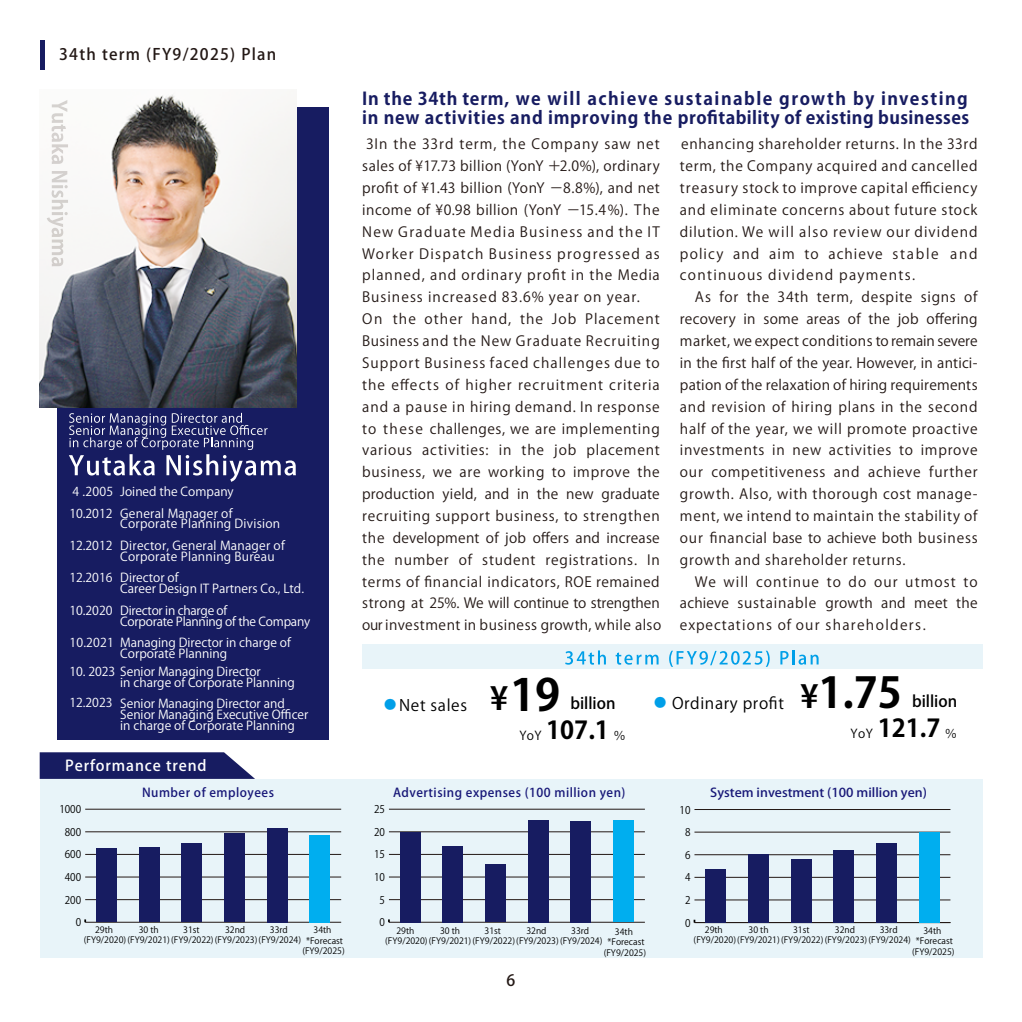
<style>
.page{position:relative;width:1022px;height:1022px;background:#fff}
.page>*{position:absolute;margin:0;border:0;box-sizing:border-box;transform-origin:0 0}
.t1{font:700 24.5px "Koz Go Pro";color:#000}
.t2{font:700 17.5px/19.8px "Koz Go Pro";letter-spacing:.045em;color:#171c61}
.t3{font:15.75px "Koz Go Pr 6 N";letter-spacing:.04em;color:#000}
.t4{font:500 15.75px "Koz Go Pro";letter-spacing:.08em;color:#231815}
.t5{font:500 15.75px "Koz Go Pro";color:#000}
.t6{font:500 14.88px "Koz Go Pro";letter-spacing:.06em;color:#fff}
.t7{font:14px/21.9px "Koz Go Pro";letter-spacing:.055em;color:#231815}
.t8{font:12.25px/21.3px "Koz Go Pro";color:#fff}
.t9{font:12.25px/21.3px "Koz Go Pro";letter-spacing:.02em;color:#fff}
.t10{font:12.25px/21.3px "Koz Go Pro";letter-spacing:-.02em;color:#fff}
.t11{font:500 12.25px "Koz Go Pro";letter-spacing:.04em;color:#181878}
.t12{font:500 12.25px "Koz Go Pro";color:#181878;scale:1.07 1}
.t13{font:10.67px "Koz Go Pr 6 N";color:#000;scale:.94 1}
.t14{font:8.75px/10.5px "Koz Go Pro";color:#000}
.s1{font-size:12.25px;color:#009fe8}
.s2{font-family:"Koz Go Pro";font-weight:700;font-size:31.5px}
.s3{font-family:"Koz Go Pro";font-weight:700;font-size:43.75px}
.s4{font-family:"Koz Go Pr 6 N";font-weight:400;font-size:12.25px}
.s5{font-family:"Koz Go Pro";font-weight:700;font-size:42px}
</style>
<div class="page">
<div style="left:57px;top:107px;width:271px;height:633px;background:#171c61"></div>
<svg style="left:69px;top:413px;width:227px;height:69px"></svg>
<img style="left:40px;top:94px;width:256px;height:314px">
<svg style="left:52px;top:100px;width:16px;height:64px"></svg>
<svg style="left:47px;top:171px;width:21px;height:95px"></svg>
<div style="left:40px;top:779px;width:942px;height:178px;background:#e8f4f9"></div>
<svg style="left:40px;top:752px;width:215px;height:27px;background:#2a2f6e"></svg>
<div style="left:40px;top:40px;width:5px;height:29px;background:#171c61"></div>
<hr style="left:389px;top:922px;width:256px;height:1px;background:#231815">
<div style="left:400px;top:832px;width:20px;height:90px;background:#171c61"></div>
<div style="left:443px;top:846px;width:20px;height:76px;background:#171c61"></div>
<div style="left:485px;top:864px;width:21px;height:58px;background:#171c61"></div>
<div style="left:528px;top:820px;width:20px;height:102px;background:#171c61"></div>
<div style="left:571px;top:821px;width:20px;height:101px;background:#171c61"></div>
<div style="left:613px;top:820px;width:21px;height:102px;background:#00aeef"></div>
<hr style="left:85px;top:922px;width:256px;height:1px;background:#231815">
<div style="left:96px;top:849px;width:21px;height:73px;background:#171c61"></div>
<div style="left:139px;top:847px;width:20px;height:75px;background:#171c61"></div>
<div style="left:182px;top:844px;width:20px;height:78px;background:#171c61"></div>
<div style="left:224px;top:833px;width:21px;height:89px;background:#171c61"></div>
<div style="left:267px;top:828px;width:20px;height:94px;background:#171c61"></div>
<div style="left:310px;top:835px;width:20px;height:87px;background:#00aeef"></div>
<hr style="left:694px;top:922px;width:256px;height:1px;background:#231815">
<div style="left:705px;top:869px;width:21px;height:53px;background:#171c61"></div>
<div style="left:748px;top:854px;width:21px;height:68px;background:#171c61"></div>
<div style="left:791px;top:859px;width:20px;height:63px;background:#171c61"></div>
<div style="left:833px;top:850px;width:21px;height:72px;background:#171c61"></div>
<div style="left:876px;top:843px;width:21px;height:79px;background:#171c61"></div>
<div style="left:919px;top:832px;width:20px;height:90px;background:#00aeef"></div>
<div style="left:362px;top:645px;width:620px;height:24px;background:#e8f4f9"></div>
<svg style="left:565px;top:650px;width:41px;height:15px"></svg>
<svg style="left:616px;top:652px;width:43px;height:13px"></svg>
<svg style="left:669px;top:651px;width:101px;height:16px"></svg>
<svg style="left:780px;top:650px;width:39px;height:15px"></svg>
<p class="t4" style="left:59px;top:44px;width:219px">34th term (FY9/2025) Plan</p>
<p class="t8" style="left:120px;top:481px;width:115px">Joined the Company<br>General Manager of</p>
<p class="t9" style="left:120px;top:514px;width:166px">Corporate Planning Division<br>Director, General Manager of</p>
<p class="t9" style="left:120px;top:546px;width:156px">Corporate Planning Bureau<br>Director of</p>
<p class="t8" style="left:120px;top:578px;width:185px">Career Design IT Partners Co., Ltd.<br>Director in charge of</p>
<p class="t10" style="left:120px;top:611px;width:191px">Corporate Planning of the Company<br>Managing Director in charge of</p>
<p class="t8" style="left:120px;top:643px;width:108px">Corporate Planning</p>
<p class="t8" style="left:120px;top:672px;width:176px">in charge of Corporate Planning<br>Senior Managing Director and</p>
<p class="t8" style="left:120px;top:710px;width:190px;line-height:11px">Senior Managing Executive Officer in charge of Corporate Planning</p>
<p class="t8" style="left:69px;top:481px;width:45px">4 .2005<br>10.2012</p>
<p class="t8" style="left:69px;top:535px;width:45px">12.2012</p>
<p class="t8" style="left:69px;top:567px;width:45px">12.2016</p>
<p class="t8" style="left:69px;top:600px;width:45px">10.2020</p>
<p class="t8" style="left:69px;top:632px;width:46px">10.2021</p>
<p class="t8" style="left:69px;top:661px;width:193px">10. 2023 Senior Managing Director</p>
<p class="t8" style="left:69px;top:693px;width:45px">12.2023</p>
<p class="t6" style="left:65px;top:756px;width:143px">Performance trend</p>
<p class="t11" style="left:142px;top:784px;width:133px">Number of employees</p>
<p class="t13" style="left:59px;top:803px;width:25px">1000</p>
<p class="t13" style="left:65px;top:826px;width:19px">800</p>
<p class="t13" style="left:65px;top:848px;width:19px">600</p>
<p class="t13" style="left:65px;top:871px;width:19px">400</p>
<p class="t13" style="left:65px;top:894px;width:19px">200</p>
<p class="t2" style="left:362px;top:89px;width:609px">In the 34th term, we will achieve sustainable growth by investing in new activities and improving the profitability of existing businesses</p>
<p class="t7" style="left:680px;top:134px;width:299px;text-align:justify">enhancing shareholder returns. In the 33rd term, the Company acquired and cancelled treasury stock to improve capital efficiency and eliminate concerns about future stock dilution. We will also review our dividend policy and aim to achieve stable and continuous dividend payments.</p>
<p class="t7" style="left:680px;top:287px;width:299px;text-indent:15px">As for the 34th term, despite signs of recovery in some areas of the job offering market, we expect conditions to remain severe in the first half of the year. However, in antici&shy;pation of the relaxation of hiring requirements and revision of hiring plans in the second half of the year, we will promote proactive investments in new activities to improve our competitiveness and achieve further growth. Also, with thorough cost manage&shy;ment, we intend to maintain the stability of our financial base to achieve both business growth and shareholder returns.<br>　We will continue to do our utmost to achieve sustainable growth and meet the expectations of our shareholders.</p>
<p class="t7" style="left:362px;top:134px;width:301px">3In the 33rd term, the Company saw net sales of ¥17.73 billion (YonY ＋2.0%), ordinary profit of ¥1.43 billion (YonY －8.8%), and net income of ¥0.98 billion (YonY －15.4%). The New Graduate Media Business and the IT Worker Dispatch Business progressed as planned, and ordinary profit in the Media Business increased 83.6% year on year.<br>On the other hand, the Job Placement Business and the New Graduate Recruiting Support Business faced challenges due to the effects of higher recruitment criteria and a pause in hiring demand. In response to these challenges, we are implementing various activities: in the job placement business, we are working to improve the production yield, and in the new graduate recruiting support business, to strengthen the development of job offers and increase the number of student registrations. In terms of financial indicators, ROE remained strong at 25%. We will continue to strengthen our investment in business growth, while also</p>
<p class="t3" style="left:384px;top:696px;width:178px"><span class="s1">●</span> Net sales <span class="s2">¥</span><span class="s3">19</span></p>
<p class="t5" style="left:570px;top:693px;width:47px">billion</p>
<h1 class="t1" style="left:519px;top:714px;width:108px"><span class="s4">YoY</span> 107.1 <span class="s4">％</span></h1>
<p class="t3" style="left:654px;top:694px;width:249px"><span class="s1">●</span> Ordinary profit <span class="s2">¥</span><span class="s5">1.75</span></p>
<p class="t5" style="left:912px;top:691px;width:47px">billion</p>
<h1 class="t1" style="left:850px;top:713px;width:108px"><span class="s4">YoY</span> 121.7 <span class="s4">％</span></h1>
<p class="t11" style="left:393px;top:784px;width:234px">Advertising expenses (100 million yen)</p>
<p class="t12" style="left:710px;top:784px;width:204px">System investment (100 million yen)</p>
<p class="t13" style="left:374px;top:803px;width:13px">25</p>
<p class="t13" style="left:679px;top:803px;width:13px">10</p>
<p class="t13" style="left:374px;top:826px;width:13px">20</p>
<p class="t13" style="left:685px;top:826px;width:7px">8</p>
<p class="t13" style="left:374px;top:848px;width:13px">15</p>
<p class="t13" style="left:685px;top:849px;width:7px">6</p>
<p class="t13" style="left:374px;top:871px;width:13px">10</p>
<p class="t13" style="left:685px;top:871px;width:7px">4</p>
<p class="t13" style="left:379px;top:894px;width:7px">5</p>
<p class="t13" style="left:685px;top:894px;width:7px">2</p>
<p class="t13" style="left:76px;top:916px;width:7px">0</p>
<p class="t13" style="left:379px;top:916px;width:7px">0</p>
<p class="t13" style="left:685px;top:917px;width:7px">0</p>
<p class="t14" style="left:84px;top:924px;width:219px;text-indent:55px">30 th (FY9/2020)(FY9/2021)(FY9/2022)(FY9/2023)(FY9/2024)</p>
<p class="t14" style="left:95px;top:924px;width:19px">29th</p>
<p class="t14" style="left:385px;top:926px;width:219px;text-indent:55px">30 th (FY9/2020)(FY9/2021)(FY9/2022)(FY9/2023)(FY9/2024)</p>
<p class="t14" style="left:183px;top:924px;width:18px">31st</p>
<p class="t14" style="left:225px;top:924px;width:22px">32nd</p>
<p class="t14" style="left:270px;top:924px;width:19px">33rd</p>
<p class="t14" style="left:302px;top:925px;width:44px;text-align:center">34th *Forecast (FY9/2025)</p>
<p class="t14" style="left:396px;top:926px;width:19px">29th</p>
<p class="t14" style="left:694px;top:925px;width:219px;text-indent:55px">30 th (FY9/2020)(FY9/2021)(FY9/2022)(FY9/2023)(FY9/2024)</p>
<p class="t14" style="left:705px;top:925px;width:19px">29th</p>
<p class="t14" style="left:793px;top:925px;width:18px">31st</p>
<p class="t14" style="left:835px;top:925px;width:22px">32nd</p>
<p class="t14" style="left:880px;top:925px;width:19px">33rd</p>
<p class="t14" style="left:912px;top:926px;width:44px;text-align:center">34th *Forecast (FY9/2025)</p>
<p class="t14" style="left:485px;top:926px;width:18px">31st</p>
<p class="t14" style="left:526px;top:926px;width:22px">32nd</p>
<p class="t14" style="left:571px;top:926px;width:19px">33rd</p>
<p class="t14" style="left:604px;top:926px;width:44px;text-align:center">34th *Forecast (FY9/2025)</p>
<p class="t4" style="left:507px;top:970px;width:10px">6</p>
</div>
